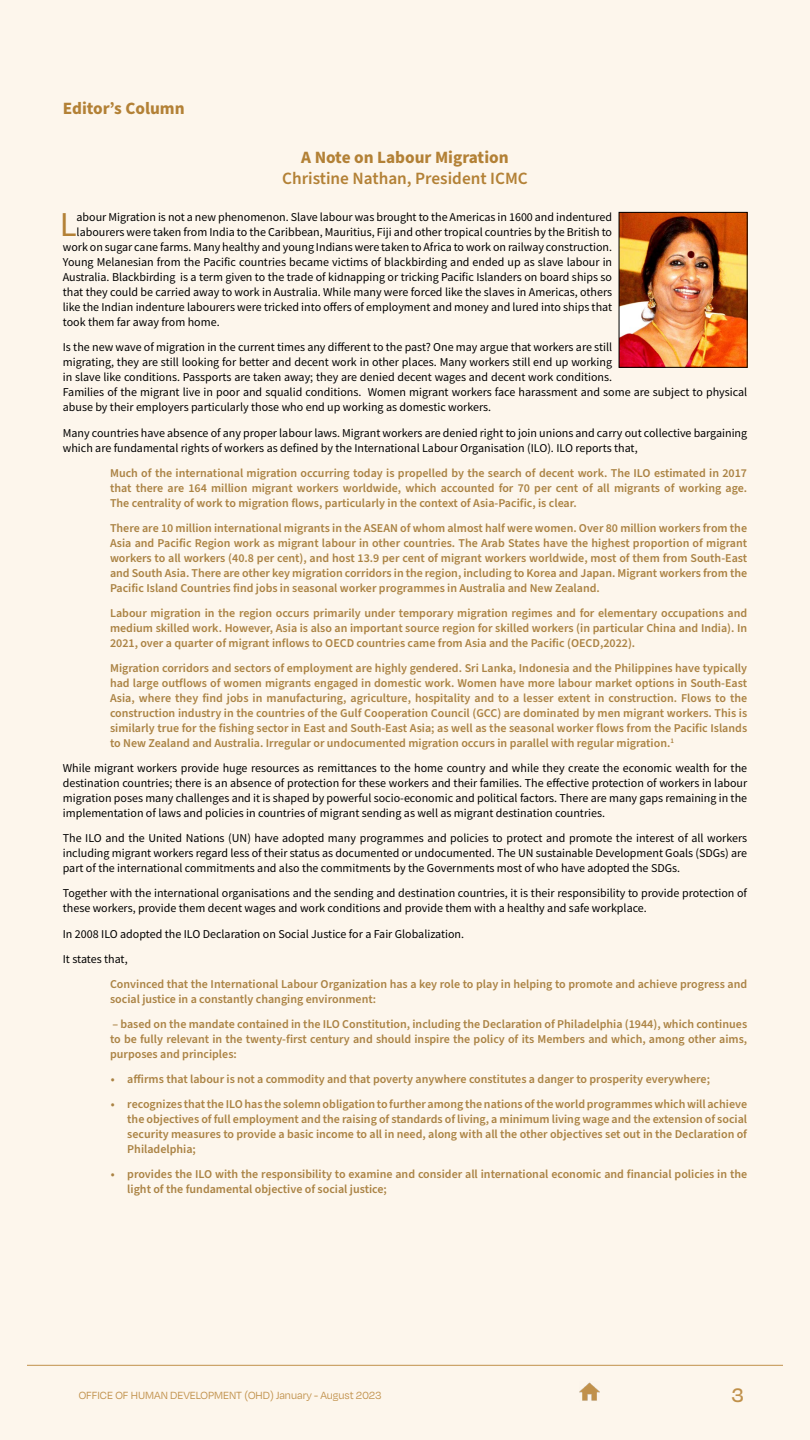
<style>
.page{position:relative;width:810px;height:1440px;background:#fdf6ec}
.page>*{position:absolute;margin:0;border:0;box-sizing:border-box;transform-origin:0 0}
.BODY_TEXT{font:34.88px "Source Sans Pro";color:#b38136}
.t1{font:500 22.5px "Degular Display";color:#b38136}
.t2{font:600 17.25px/20.2px "Source Sans Pro";color:#b38136;text-align:center}
.t3{font:700 17.25px "Source Sans Pro";color:#b38136}
.BODY_TEXT-2{font:600 12px/15px "Source Sans Pro";color:#ab8344;text-align:justify}
.BODY_TEXT-3{font:12px/15px "Source Sans Pro";color:#000}
.t4{font:12px "Degular";color:#b38136;scale:.95 1}
.s1{font-weight:700}
</style>
<div class="page">
<img style="left:621px;top:214px;width:124px;height:151px">
<p class="t3" style="left:63px;top:97px;width:123px">Editor’s Column</p>
<p class="t2" style="left:282px;top:148px;width:247px"><span class="s1">A Note on Labour Migration<br></span>Christine Nathan, President ICMC</p>
<p class="BODY_TEXT" style="left:60px;top:203px;width:18px">L</p>
<p class="BODY_TEXT-3" style="left:77px;top:210px;width:537px">abour Migration is not a new phenomenon. Slave labour was brought to the Americas in 1600 and indentured</p>
<p class="BODY_TEXT-3" style="left:77px;top:225px;width:537px">labourers were taken from India to the Caribbean, Mauritius, Fiji and other tropical countries by the British to</p>
<p class="BODY_TEXT-3" style="left:63px;top:240px;width:551px">work on sugar cane farms. Many healthy and young Indians were taken to Africa to work on railway construction.</p>
<p class="BODY_TEXT-3" style="left:63px;top:255px;width:551px">Young Melanesian from the Pacific countries became victims of blackbirding and ended up as slave labour in</p>
<p class="BODY_TEXT-3" style="left:63px;top:270px;width:551px">Australia. Blackbirding is a term given to the trade of kidnapping or tricking Pacific Islanders on board ships so</p>
<p class="BODY_TEXT-3" style="left:63px;top:285px;width:551px">that they could be carried away to work in Australia. While many were forced like the slaves in Americas, others</p>
<p class="BODY_TEXT-3" style="left:63px;top:300px;width:551px">like the Indian indenture labourers were tricked into offers of employment and money and lured into ships that</p>
<p class="BODY_TEXT-3" style="left:63px;top:315px;width:158px">took them far away from home.</p>
<p class="BODY_TEXT-3" style="left:63px;top:340px;width:686px">Is the new wave of migration in the current times any different to the past? One may argue that workers are still<br>migrating, they are still looking for better and decent work in other places. Many workers still end up working<br>in slave like conditions. Passports are taken away; they are denied decent wages and decent work conditions.<br>Families of the migrant live in poor and squalid conditions. Women migrant workers face harassment and some are subject to physical abuse by their employers particularly those who end up working as domestic workers.</p>
<p class="BODY_TEXT-3" style="left:63px;top:425px;width:686px">Many countries have absence of any proper labour laws. Migrant workers are denied right to join unions and carry out collective bargaining which are fundamental rights of workers as defined by the International Labour Organisation (ILO). ILO reports that,</p>
<p class="BODY_TEXT-2" style="left:110px;top:466px;width:639px">Much of the international migration occurring today is propelled by the search of decent work. The ILO estimated in 2017 that there are 164 million migrant workers worldwide, which accounted for 70 per cent of all migrants of working age.<br>The centrality of work to migration flows, particularly in the context of Asia-Pacific, is clear.</p>
<p class="BODY_TEXT-2" style="left:110px;top:521px;width:639px">There are 10 million international migrants in the ASEAN of whom almost half were women. Over 80 million workers from the Asia and Pacific Region work as migrant labour in other countries. The Arab States have the highest proportion of migrant workers to all workers (40.8 per cent), and host 13.9 per cent of migrant workers worldwide, most of them from South-East and South Asia. There are other key migration corridors in the region, including to Korea and Japan. Migrant workers from the Pacific Island Countries find jobs in seasonal worker programmes in Australia and New Zealand.</p>
<p class="BODY_TEXT-2" style="left:110px;top:606px;width:639px">Labour migration in the region occurs primarily under temporary migration regimes and for elementary occupations and medium skilled work. However, Asia is also an important source region for skilled workers (in particular China and India). In 2021, over a quarter of migrant inflows to OECD countries came from Asia and the Pacific (OECD,2022).</p>
<p class="BODY_TEXT-2" style="left:110px;top:661px;width:639px">Migration corridors and sectors of employment are highly gendered. Sri Lanka, Indonesia and the Philippines have typically had large outflows of women migrants engaged in domestic work. Women have more labour market options in South-East Asia, where they find jobs in manufacturing, agriculture, hospitality and to a lesser extent in construction. Flows to the construction industry in the countries of the Gulf Cooperation Council (GCC) are dominated by men migrant workers. This is similarly true for the fishing sector in East and South-East Asia; as well as the seasonal worker flows from the Pacific Islands to New Zealand and Australia. Irregular or undocumented migration occurs in parallel with regular migration.<sup>1</sup></p>
<p class="BODY_TEXT-3" style="left:63px;top:761px;width:686px;text-align:justify">While migrant workers provide huge resources as remittances to the home country and while they create the economic wealth for the destination countries; there is an absence of protection for these workers and their families. The effective protection of workers in labour migration poses many challenges and it is shaped by powerful socio-economic and political factors. There are many gaps remaining in the implementation of laws and policies in countries of migrant sending as well as migrant destination countries.</p>
<p class="BODY_TEXT-3" style="left:63px;top:831px;width:686px;text-align:justify">The ILO and the United Nations (UN) have adopted many programmes and policies to protect and promote the interest of all workers including migrant workers regard less of their status as documented or undocumented. The UN sustainable Development Goals (SDGs) are part of the international commitments and also the commitments by the Governments most of who have adopted the SDGs.</p>
<p class="BODY_TEXT-3" style="left:63px;top:886px;width:686px">Together with the international organisations and the sending and destination countries, it is their responsibility to provide protection of these workers, provide them decent wages and work conditions and provide them with a healthy and safe workplace.</p>
<p class="BODY_TEXT-3" style="left:63px;top:926px;width:403px">In 2008 ILO adopted the ILO Declaration on Social Justice for a Fair Globalization.</p>
<p class="BODY_TEXT-3" style="left:63px;top:951px;width:66px">It states that,</p>
<p class="BODY_TEXT-2" style="left:110px;top:977px;width:639px">Convinced that the International Labour Organization has a key role to play in helping to promote and achieve progress and social justice in a constantly changing environment:</p>
<p class="BODY_TEXT-2" style="left:110px;top:1017px;width:639px">– based on the mandate contained in the ILO Constitution, including the Declaration of Philadelphia (1944), which continues to be fully relevant in the twenty-first century and should inspire the policy of its Members and which, among other aims, purposes and principles:</p>
<p class="BODY_TEXT-2" style="left:111px;top:1072px;width:601px">• affirms that labour is not a commodity and that poverty anywhere constitutes a danger to prosperity everywhere;</p>
<p class="BODY_TEXT-2" style="left:127px;top:1097px;width:621px;text-indent:-16px">• recognizes that the ILO has the solemn obligation to further among the nations of the world programmes which will achieve the objectives of full employment and the raising of standards of living, a minimum living wage and the extension of social security measures to provide a basic income to all in need, along with all the other objectives set out in the Declaration of Philadelphia;</p>
<p class="BODY_TEXT-2" style="left:127px;top:1167px;width:621px;text-indent:-16px">• provides the ILO with the responsibility to examine and consider all international economic and financial policies in the light of the fundamental objective of social justice;</p>
<p class="t4" style="left:79px;top:1388px;width:320px">OFFICE OF HUMAN DEVELOPMENT (OHD) January - August 2023</p>
<h2 class="t1" style="left:732px;top:1382px;width:13px">3</h2>
</div>
